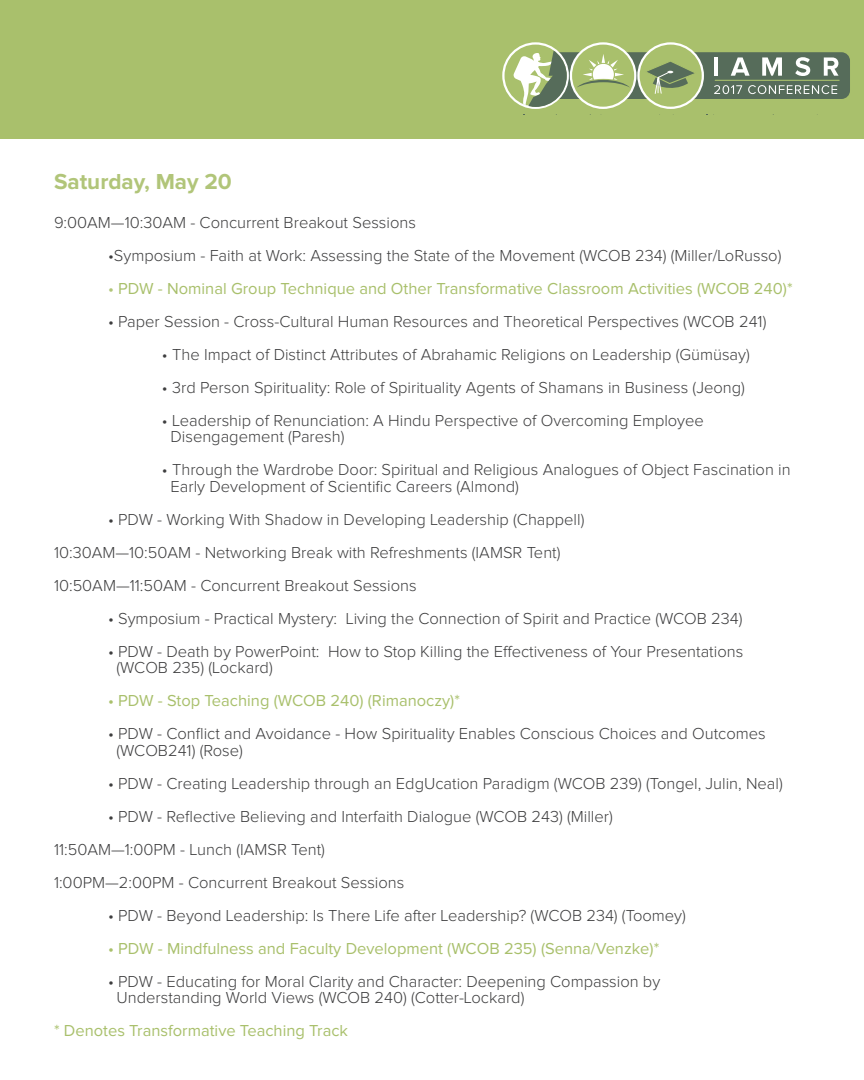
<style>
.page{position:relative;width:864px;height:1080px;background:#fff}
.page>*{position:absolute;margin:0;border:0;box-sizing:border-box;transform-origin:0 0}
.t1{font:700 22.5px "Proxima Nova";color:#b1c579}
.t2{font:300 16.5px/16.5px "Proxima Nova";color:#3e3e3f}
.t3{font:16.5px "Proxima Nova";color:#a9c06c}
.s1{color:#b1c579}
</style>
<div class="page">
<div style="left:0;top:0;width:864px;height:139px;background:#a9c06c"></div>
<div style="left:532px;top:52px;width:318px;height:47px;background:#566c5a;border-radius:9px"></div>
<svg style="left:714px;top:85px;width:28px;height:9px"></svg>
<svg style="left:748px;top:85px;width:89px;height:9px"></svg>
<hr style="left:714px;top:57px;width:4px;height:19px;background:#fff">
<svg style="left:731px;top:57px;width:19px;height:19px"></svg>
<svg style="left:762px;top:57px;width:20px;height:19px"></svg>
<svg style="left:795px;top:57px;width:15px;height:19px"></svg>
<svg style="left:824px;top:57px;width:15px;height:19px"></svg>
<hr style="left:715px;top:80px;width:124px;height:1px;background:#a9c06c">
<svg style="left:502px;top:42px;width:202px;height:67px"></svg>
<h1 class="t1" style="left:54px;top:169px;width:179px">Saturday, May 20</h1>
<p class="t2" style="left:54px;top:215px;width:363px">9:00AM—10:30AM - Concurrent Breakout Sessions</p>
<p class="t2" style="left:108px;top:248px;width:675px">•Symposium - Faith at Work: Assessing the State of the Movement (WCOB 234) (Miller/LoRusso)</p>
<p class="t3" style="left:108px;top:279px;width:686px"><span class="s1">•</span> PDW - Nominal Group Technique and Other Transformative Classroom Activities (WCOB 240)*</p>
<p class="t2" style="left:108px;top:314px;width:660px">• Paper Session - Cross-Cultural Human Resources and Theoretical Perspectives (WCOB 241)</p>
<p class="t2" style="left:162px;top:347px;width:589px">• The Impact of Distinct Attributes of Abrahamic Religions on Leadership (Gümüsay)</p>
<p class="t2" style="left:162px;top:380px;width:584px">• 3rd Person Spirituality: Role of Spirituality Agents of Shamans in Business (Jeong)</p>
<p class="t2" style="left:171px;top:413px;width:535px;text-indent:-9px">• Leadership of Renunciation: A Hindu Perspective of Overcoming Employee<br>Disengagement (Paresh)</p>
<p class="t2" style="left:171px;top:462px;width:622px;text-indent:-9px">• Through the Wardrobe Door: Spiritual and Religious Analogues of Object Fascination in<br>Early Development of Scientific Careers (Almond)</p>
<p class="t2" style="left:54px;top:503px;width:532px;line-height:33px;text-indent:54px">• PDW - Working With Shadow in Developing Leadership (Chappell)<br>10:30AM—10:50AM - Networking Break with Refreshments (IAMSR Tent)<br>10:50AM—11:50AM - Concurrent Breakout Sessions</p>
<p class="t2" style="left:108px;top:611px;width:636px">• Symposium - Practical Mystery: Living the Connection of Spirit and Practice (WCOB 234)</p>
<p class="t2" style="left:117px;top:644px;width:628px;text-indent:-9px">• PDW - Death by PowerPoint: How to Stop Killing the Effectiveness of Your Presentations (WCOB 235) (Lockard)</p>
<p class="t3" style="left:108px;top:691px;width:354px">• PDW - Stop Teaching (WCOB 240) (Rimanoczy)*</p>
<p class="t2" style="left:117px;top:726px;width:651px;text-indent:-9px">• PDW - Conflict and Avoidance - How Spirituality Enables Conscious Choices and Outcomes (WCOB241) (Rose)</p>
<p class="t2" style="left:108px;top:776px;width:676px">• PDW - Creating Leadership through an EdgUcation Paradigm (WCOB 239) (Tongel, Julin, Neal)</p>
<p class="t2" style="left:54px;top:800px;width:560px;line-height:33px;text-indent:54px">• PDW - Reflective Believing and Interfaith Dialogue (WCOB 243) (Miller)<br>11:50AM—1:00PM - Lunch (IAMSR Tent)<br>1:00PM—2:00PM - Concurrent Breakout Sessions</p>
<p class="t2" style="left:108px;top:908px;width:579px">• PDW - Beyond Leadership: Is There Life after Leadership? (WCOB 234) (Toomey)</p>
<p class="t3" style="left:108px;top:939px;width:553px">• PDW - Mindfulness and Faculty Development (WCOB 235) (Senna/Venzke)*</p>
<p class="t2" style="left:117px;top:974px;width:545px;text-indent:-9px">• PDW - Educating for Moral Clarity and Character: Deepening Compassion by<br>Understanding World Views (WCOB 240) (Cotter-Lockard)</p>
<p class="t3" style="left:54px;top:1021px;width:296px">* Denotes Transformative Teaching Track</p>
</div>
